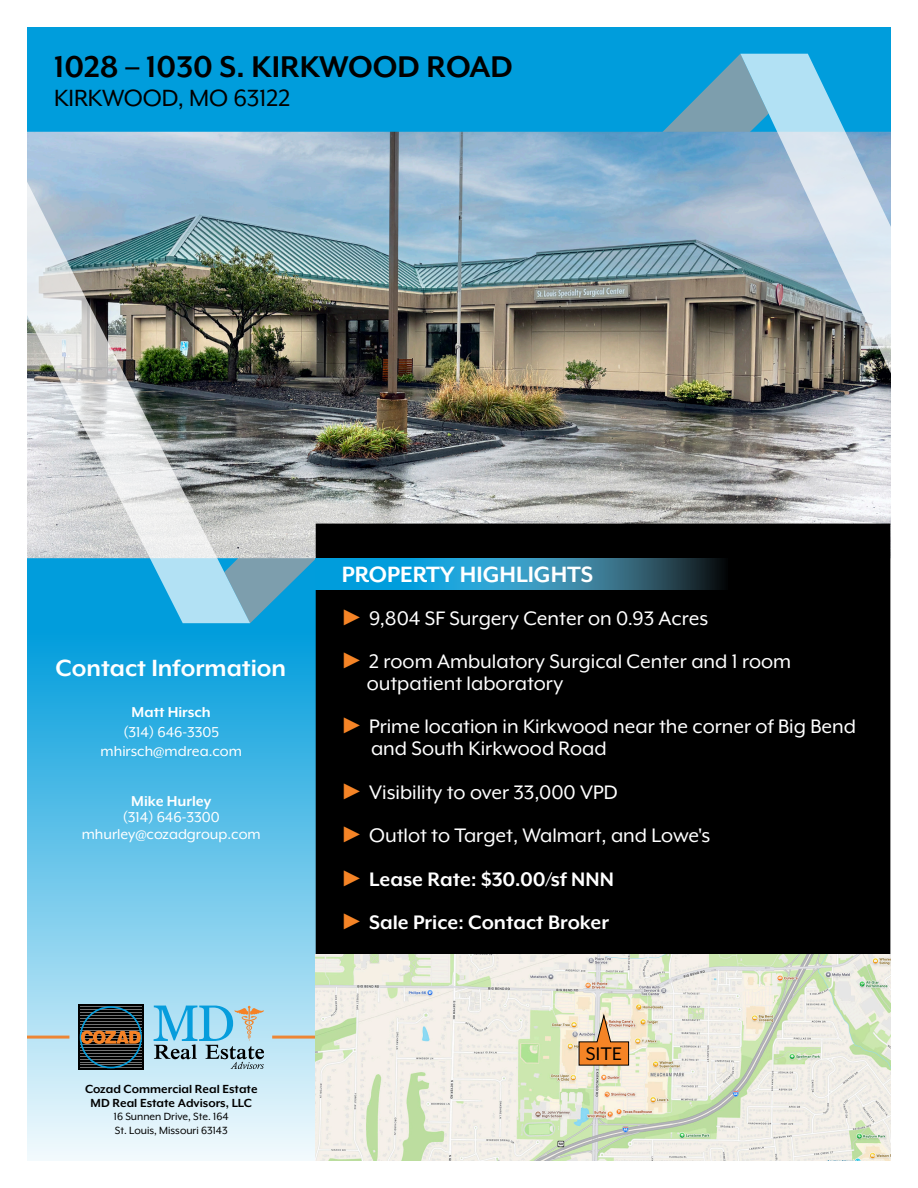
<style>
.page{position:relative;width:918px;height:1188px;background:#fff}
.page>*{position:absolute;margin:0;border:0;box-sizing:border-box;transform-origin:0 0}
.t1{font:700 34.5px "Mr Eaves XL Mod OT";color:#000}
.t2{font:700 27px "Mr Eaves XL Mod OT";color:#fff}
.t3{font:27px "Mr Eaves XL Mod OT";color:#000}
.t4{font:700 25.5px "Mr Eaves XL San OT";color:#fff}
.t5{font:22.5px "Mr Eaves XL Mod OT";color:#fff}
.t6{font:700 22.5px "Mr Eaves XL Mod OT";color:#fff}
.t7{font:21px "Mr Eaves XL Mod OT";color:#000}
.t8{font:16.5px "Mr Eaves XL Mod OT";color:#fff}
.t9{font:700 16.5px "Mr Eaves XL Mod OT";color:#fff}
.t10{font:700 13.5px "Mr Eaves XL Mod OT";color:#000}
.t11{font:12px "Mr Eaves XL Mod OT";color:#000}
.s1{font-family:"Arial";font-weight:700;color:#f58426}
.s2{font-family:"Arial";color:#f58426}
</style>
<div class="page">
<img style="left:27px;top:27px;width:864px;height:1134px">
<p class="t1" style="left:54px;top:49px;width:460px">1028 – 1030 S. KIRKWOOD ROAD</p>
<p class="t3" style="left:54px;top:84px;width:238px">KIRKWOOD, MO 63122</p>
<p class="t2" style="left:56px;top:654px;width:232px">Contact Information</p>
<p class="t9" style="left:132px;top:704px;width:81px">Matt Hirsch</p>
<p class="t8" style="left:123px;top:724px;width:97px">(314) 646-3305</p>
<p class="t8" style="left:101px;top:743px;width:143px">mhirsch@mdrea.com</p>
<p class="t9" style="left:131px;top:792px;width:81px">Mike Hurley</p>
<p class="t8" style="left:123px;top:809px;width:99px">(314) 646-3300</p>
<p class="t8" style="left:82px;top:825px;width:181px">mhurley@cozadgroup.com</p>
<p class="t10" style="left:85px;top:1083px;width:174px">Cozad Commercial Real Estate</p>
<p class="t10" style="left:91px;top:1096px;width:163px">MD Real Estate Advisors, LLC</p>
<p class="t11" style="left:114px;top:1111px;width:116px">16 Sunnen Drive, Ste. 164</p>
<p class="t11" style="left:115px;top:1124px;width:114px">St. Louis, Missouri 63143</p>
<p class="t4" style="left:342px;top:562px;width:253px">PROPERTY HIGHLIGHTS</p>
<p class="t5" style="left:341px;top:607px;width:369px"><span class="s1">►</span> 9,804 SF Surgery Center on 0.93 Acres</p>
<p class="t5" style="left:341px;top:650px;width:452px"><span class="s1">►</span> 2 room Ambulatory Surgical Center and 1 room</p>
<p class="t5" style="left:367px;top:672px;width:198px">outpatient laboratory</p>
<p class="t5" style="left:341px;top:715px;width:517px"><span class="s1">►</span> Prime location in Kirkwood near the corner of Big Bend</p>
<p class="t5" style="left:371px;top:737px;width:237px">and South Kirkwood Road</p>
<p class="t5" style="left:341px;top:781px;width:278px"><span class="s1">►</span> Visibility to over 33,000 VPD</p>
<p class="t5" style="left:341px;top:824px;width:371px"><span class="s1">►</span> Outlot to Target, Walmart, and Lowe's</p>
<p class="t6" style="left:341px;top:868px;width:275px"><span class="s2">►</span> Lease Rate: $30.00/sf NNN</p>
<p class="t6" style="left:341px;top:911px;width:270px"><span class="s2">►</span> Sale Price: Contact Broker</p>
<p class="t7" style="left:586px;top:1043px;width:38px">SITE</p>
</div>
